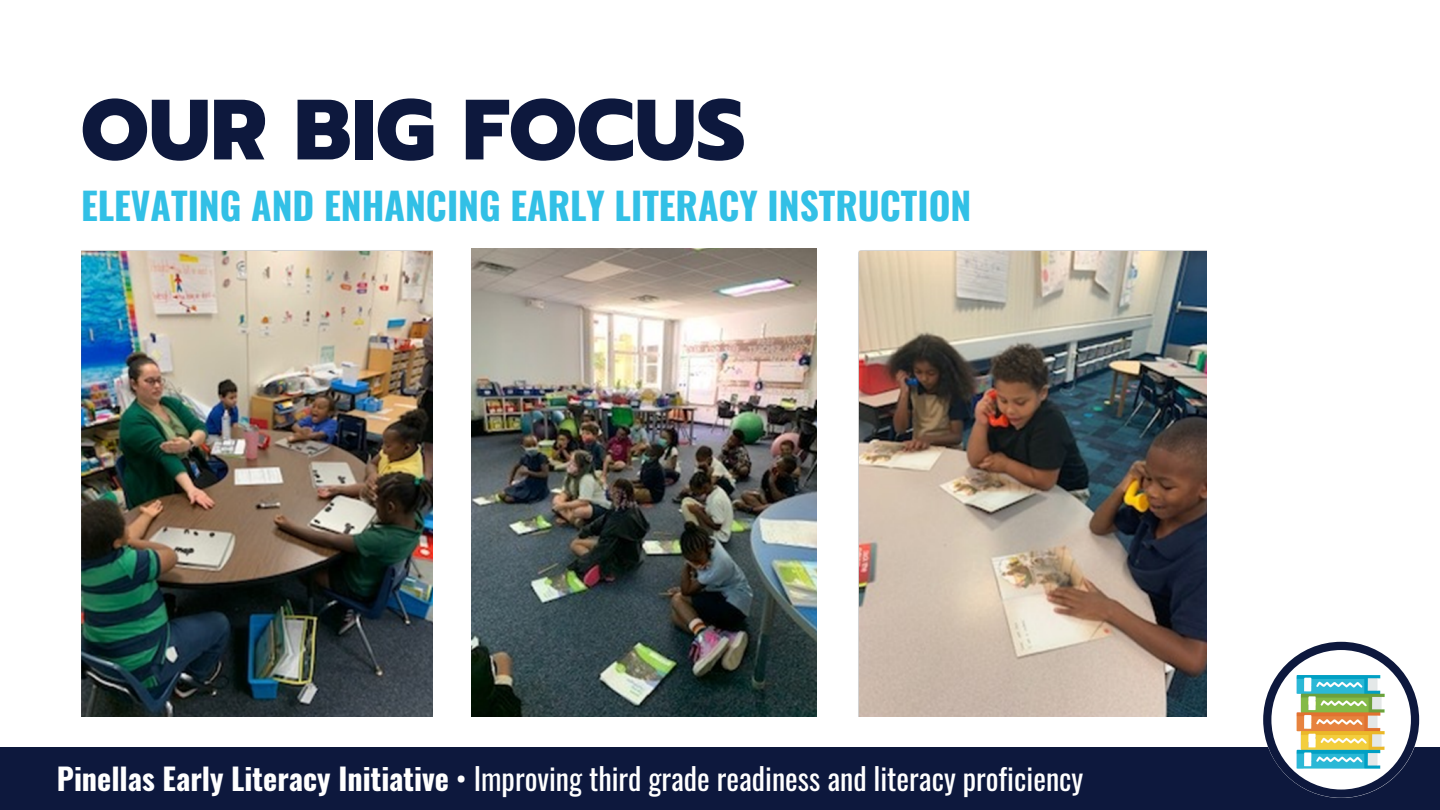
<style>
.page{position:relative;width:1440px;height:810px;background:#fff}
.page>*{position:absolute;margin:0;border:0;box-sizing:border-box;transform-origin:0 0}
.t1{font:800 85.4px "Prompt";color:#0d183d}
.t2{font:700 37.3px "Oswald";color:#32c0e6}
.t3{font:30.1px "Oswald";color:#fff}
.s1{font-weight:700}
</style>
<div class="page">
<div style="left:0;top:747px;width:1440px;height:63px;background:#0d183d"></div>
<svg style="left:1263px;top:642px;width:156px;height:156px"></svg>
<img style="left:1296px;top:671px;width:91px;height:98px">
<img style="left:81px;top:250px;width:352px;height:467px">
<img style="left:472px;top:249px;width:345px;height:468px">
<img style="left:858px;top:250px;width:348px;height:467px">
<h1 class="t1" style="left:81px;top:66px;width:666px">OUR BIG FOCUS</h1>
<p class="t2" style="left:81px;top:177px;width:892px">ELEVATING AND ENHANCING EARLY LITERACY INSTRUCTION</p>
<p class="t3" style="left:57px;top:755px;width:1028px"><span class="s1">Pinellas Early Literacy Initiative</span> • Improving third grade readiness and literacy proficiency</p>
</div>
